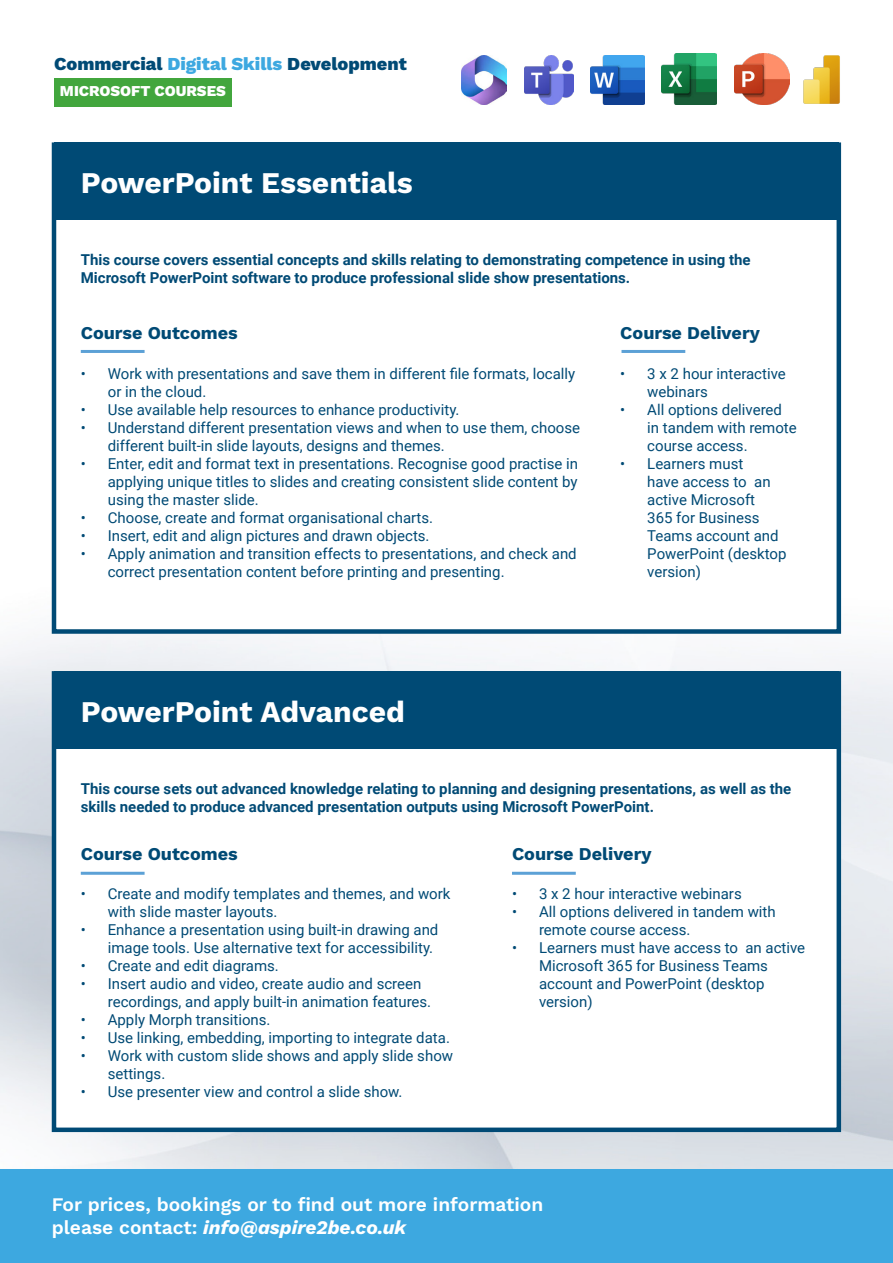
<style>
.page{position:relative;width:893px;height:1263px;background:#fff}
.page>*{position:absolute;margin:0;border:0;box-sizing:border-box;transform-origin:0 0}
.t1{font:30px "Work Sans";color:#fff}
.t2{font:19.2px/23.1px "Work Sans";color:#fff}
.t3{font:18.3px "Work Sans";color:#004a75}
.t4{font:18px "Work Sans";color:#004a75}
.t5{font:15px/18px "Roboto";color:#004a75}
.t6{font:700 15px/18px "Roboto";color:#004a75}
.t7{font:15px "Work Sans";color:#fff}
.s1{color:#3da8e0}
.s2{font-style:italic}
</style>
<div class="page">
<img style="left:0;top:553px;width:893px;height:616px">
<div style="left:0;top:1169px;width:893px;height:94px;background:#3da8e0"></div>
<img style="left:461px;top:55px;width:45px;height:50px">
<img style="left:591px;top:55px;width:53px;height:50px">
<img style="left:662px;top:54px;width:54px;height:51px">
<img style="left:789px;top:55px;width:51px;height:49px">
<img style="left:524px;top:55px;width:49px;height:50px">
<div style="left:54px;top:78px;width:178px;height:28px;background:#42a63d"></div>
<img style="left:734px;top:53px;width:55px;height:52px">
<div style="left:52px;top:671px;width:789px;height:461px;background:#fff;border:4px solid #004a75"></div>
<div style="left:52px;top:142px;width:789px;height:492px;background:#fff;border:4px solid #004a75"></div>
<div style="left:54px;top:671px;width:785px;height:77px;background:#004a75"></div>
<div style="left:54px;top:142px;width:785px;height:78px;background:#004a75"></div>
<hr style="left:81px;top:350px;width:64px;height:3px;background:#5ca1d6">
<hr style="left:81px;top:872px;width:64px;height:3px;background:#5ca1d6">
<hr style="left:621px;top:350px;width:64px;height:3px;background:#5ca1d6">
<hr style="left:512px;top:872px;width:64px;height:3px;background:#5ca1d6">
<p class="t3" style="left:54px;top:50px;width:354px">Commercial <span class="s1">Digital Skills</span> Development</p>
<p class="t7" style="left:60px;top:80px;width:167px">MICROSOFT COURSES</p>
<p class="t1" style="left:81px;top:160px;width:334px">PowerPoint Essentials</p>
<p class="t6" style="left:81px;top:250px;width:671px">This course covers essential concepts and skills relating to demonstrating competence in using the<br>Microsoft PowerPoint software to produce professional slide show presentations.</p>
<p class="t4" style="left:81px;top:319px;width:159px">Course Outcomes</p>
<p class="t5" style="left:108px;top:364px;width:469px;text-indent:-27px">• Work with presentations and save them in different file formats, locally or in the cloud.</p>
<p class="t5" style="left:81px;top:400px;width:380px">• Use available help resources to enhance productivity.</p>
<p class="t5" style="left:108px;top:418px;width:474px;text-indent:-27px">• Understand different presentation views and when to use them, choose different built-in slide layouts, designs and themes.</p>
<p class="t5" style="left:108px;top:454px;width:472px;text-align:justify;text-indent:-27px">• Enter, edit and format text in presentations. Recognise good practise in applying unique titles to slides and creating consistent slide content by using the master slide.</p>
<p class="t5" style="left:81px;top:508px;width:354px">• Choose, create and format organisational charts.</p>
<p class="t5" style="left:81px;top:526px;width:350px">• Insert, edit and align pictures and drawn objects.</p>
<p class="t5" style="left:108px;top:544px;width:470px;text-indent:-27px">• Apply animation and transition effects to presentations, and check and correct presentation content before printing and presenting.</p>
<p class="t4" style="left:620px;top:319px;width:141px">Course Delivery</p>
<p class="t5" style="left:647px;top:364px;width:140px;text-indent:-27px">• 3 x 2 hour interactive webinars</p>
<p class="t5" style="left:647px;top:400px;width:151px;text-indent:-27px">• All options delivered in tandem with remote course access.</p>
<p class="t5" style="left:647px;top:454px;width:141px;text-indent:-27px">• Learners must<br>have access to an active Microsoft<br>365 for Business<br>Teams account and<br>PowerPoint (desktop version)</p>
<p class="t1" style="left:81px;top:689px;width:326px">PowerPoint Advanced</p>
<p class="t6" style="left:81px;top:779px;width:712px">This course sets out advanced knowledge relating to planning and designing presentations, as well as the skills needed to produce advanced presentation outputs using Microsoft PowerPoint.</p>
<p class="t4" style="left:81px;top:840px;width:159px">Course Outcomes</p>
<p class="t5" style="left:108px;top:884px;width:344px;text-indent:-27px">• Create and modify templates and themes, and work with slide master layouts.</p>
<p class="t5" style="left:108px;top:920px;width:332px;text-indent:-27px">• Enhance a presentation using built-in drawing and image tools. Use alternative text for accessibility.</p>
<p class="t5" style="left:81px;top:956px;width:200px">• Create and edit diagrams.</p>
<p class="t5" style="left:108px;top:974px;width:325px;text-indent:-27px">• Insert audio and video, create audio and screen recordings, and apply built-in animation features.</p>
<p class="t5" style="left:81px;top:1010px;width:191px">• Apply Morph transitions.</p>
<p class="t5" style="left:81px;top:1028px;width:371px">• Use linking, embedding, importing to integrate data.</p>
<p class="t5" style="left:108px;top:1046px;width:347px;text-indent:-27px">• Work with custom slide shows and apply slide show settings.</p>
<p class="t5" style="left:81px;top:1082px;width:323px">• Use presenter view and control a slide show.</p>
<p class="t4" style="left:512px;top:840px;width:141px">Course Delivery</p>
<p class="t5" style="left:512px;top:884px;width:231px">• 3 x 2 hour interactive webinars</p>
<p class="t5" style="left:539px;top:902px;width:238px;text-indent:-27px">• All options delivered in tandem with remote course access.</p>
<p class="t5" style="left:539px;top:938px;width:268px;text-indent:-27px">• Learners must have access to an active<br>Microsoft 365 for Business Teams account and PowerPoint (desktop version)</p>
<p class="t2" style="left:52px;top:1192px;width:493px">For prices, bookings or to find out more information please contact: <span class="s2">info@aspire2be.co.uk</span></p>
</div>
